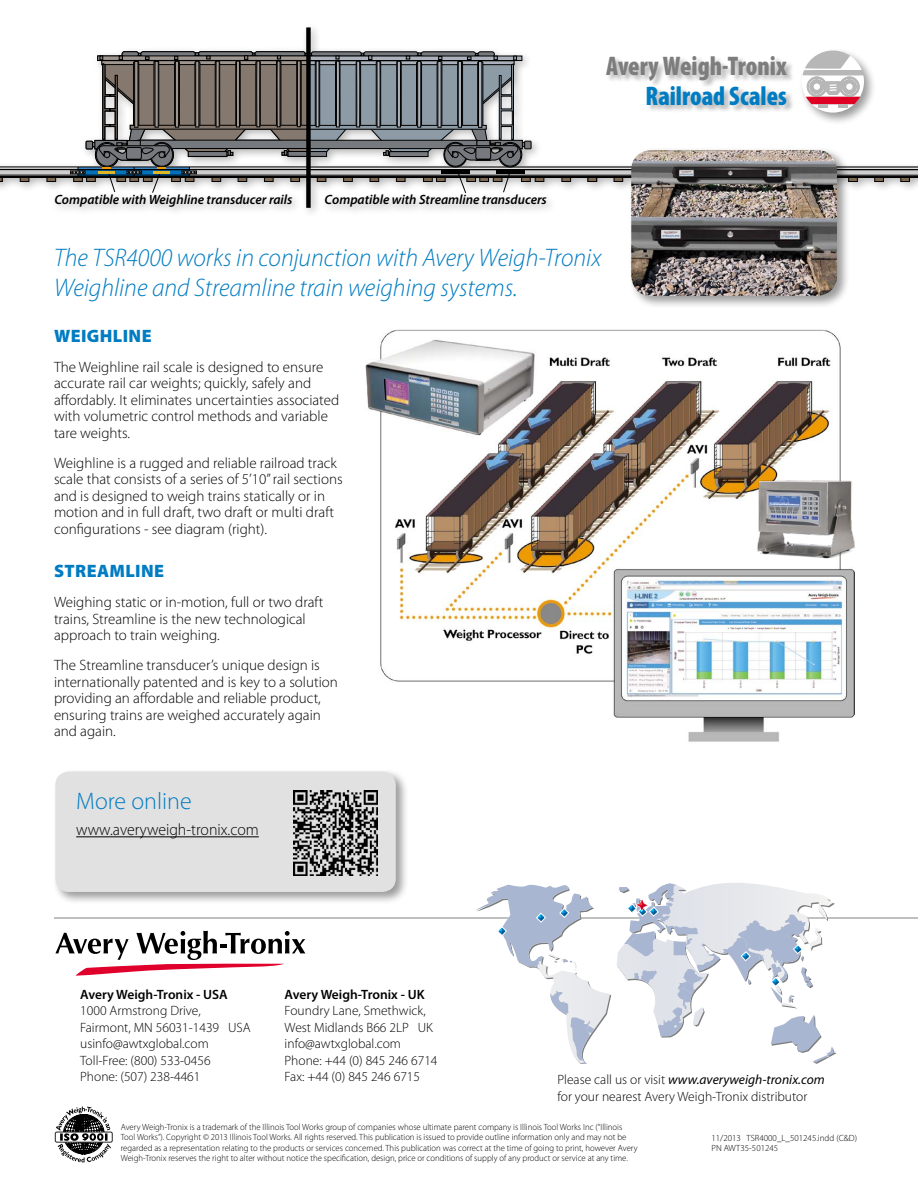
<style>
.page{position:relative;width:918px;height:1188px;background:#fff}
.page>*{position:absolute;margin:0;border:0;box-sizing:border-box;transform-origin:0 0}
.Cover-Title{font:900 condensed 27px "Myriad Pro";color:#7d7d7d;scale:.95 1}
.Cover-Title-2{font:900 condensed 27px "Myriad Pro";color:#007cc2;scale:.95 1}
.Cover-Title-3{font:italic 300 25.5px/30.6px "Myriad Pro";color:#007cc2}
.IN_-_Copy_Subhead{font:300 24px "Myriad Pro";color:#007cc2}
.Body_Copy{font:900 18px "Myriad Pro";letter-spacing:.02em;color:#007cc2}
.Body_Header{font:900 18px "Myriad Pro";letter-spacing:.02em;color:#007cc2}
.IN_-_Body_Copy{font:300 16.5px "Myriad Pro";color:#000;scale:.96 1}
.Body_Copy-2{font:300 15px/16.5px "Myriad Pro";color:#000}
.Adddress{font:300 13.5px/16.5px "Myriad Pro";color:#000}
.t1{font:italic 600 13.5px "Myriad Pro";color:#000}
.Adddress-2{font:600 13.5px "Myriad Pro";color:#000}
.Address-Bold{font:600 13.5px "Myriad Pro";color:#000}
.Legal{font:300 9px/10.5px "Myriad Pro";color:#000}
.s1{font-weight:400;font-style:italic}
</style>
<div class="page">
<img style="left:365px;top:329px;width:489px;height:413px">
<hr style="left:54px;top:917px;width:864px;height:2px;background:#acacac">
<svg style="left:475px;top:884px;width:136px;height:179px"></svg>
<svg style="left:617px;top:883px;width:220px;height:180px"></svg>
<svg style="left:55px;top:1107px;width:57px;height:55px"></svg>
<svg style="left:55px;top:931px;width:250px;height:45px"></svg>
<div style="left:52px;top:768px;width:357px;height:137px;background:#000;opacity:.4"></div>
<div style="left:55px;top:772px;width:341px;height:120px;background:#e1e1e1;border-radius:14px"></div>
<hr style="left:76px;top:836px;width:183px;height:1px;background:#000">
<img style="left:293px;top:791px;width:85px;height:85px">
<div style="left:0;top:23px;width:918px;height:196px;background:#000;opacity:.3"></div>
<svg style="left:0;top:51px;width:918px;height:142px"></svg>
<div style="left:306px;top:27px;width:5px;height:181px;background:#000"></div>
<div style="left:628px;top:147px;width:222px;height:162px;background:#000;opacity:.4"></div>
<img style="left:631px;top:150px;width:206px;height:146px">
<img style="left:746px;top:472px;width:109px;height:92px">
<p class="t1" style="left:54px;top:192px;width:240px">Compatible with Weighline transducer rails</p>
<p class="t1" style="left:325px;top:192px;width:224px">Compatible with Streamline transducers</p>
<p class="Cover-Title" style="left:606px;top:48px;width:192px">Avery Weigh-Tronix</p>
<p class="Cover-Title-2" style="left:646px;top:78px;width:150px">Railroad Scales</p>
<p class="Cover-Title-3" style="left:54px;top:242px;width:549px">The TSR4000 works in conjunction with Avery Weigh-Tronix<br>Weighline and Streamline train weighing systems.</p>
<p class="Body_Header" style="left:54px;top:324px;width:99px">WEIGHLINE</p>
<p class="Body_Copy-2" style="left:54px;top:358px;width:287px">The Weighline rail scale is designed to ensure accurate rail car weights; quickly, safely and affordably. It eliminates uncertainties associated with volumetric control methods and variable tare weights.</p>
<p class="Body_Copy-2" style="left:54px;top:454px;width:290px">Weighline is a rugged and reliable railroad track scale that consists of a series of 5’10” rail sections and is designed to weigh trains statically or in motion and in full draft, two draft or multi draft configurations - see diagram (right).</p>
<p class="Body_Copy" style="left:54px;top:559px;width:111px">STREAMLINE</p>
<p class="Body_Copy-2" style="left:54px;top:594px;width:271px">Weighing static or in-motion, full or two draft trains, Streamline is the new technological approach to train weighing.</p>
<p class="Body_Copy-2" style="left:54px;top:657px;width:285px">The Streamline transducer’s unique design is internationally patented and is key to a solution providing an affordable and reliable product, ensuring trains are weighed accurately again and again.</p>
<p class="IN_-_Copy_Subhead" style="left:76px;top:787px;width:117px">More online</p>
<p class="IN_-_Body_Copy" style="left:76px;top:820px;width:192px">www.averyweigh-tronix.com</p>
<p class="Adddress-2" style="left:80px;top:986px;width:149px">Avery Weigh-Tronix - USA</p>
<p class="Adddress" style="left:80px;top:1002px;width:122px">1000 Armstrong Drive,</p>
<p class="Adddress" style="left:80px;top:1019px;width:172px">Fairmont, MN 56031-1439 USA</p>
<p class="Adddress" style="left:80px;top:1035px;width:130px">usinfo@awtxglobal.com</p>
<p class="Adddress" style="left:80px;top:1052px;width:132px">Toll-Free: (800) 533-0456<br>Phone: (507) 238-4461</p>
<p class="Address-Bold" style="left:285px;top:986px;width:141px">Avery Weigh-Tronix - UK</p>
<p class="Adddress" style="left:285px;top:1002px;width:150px">Foundry Lane, Smethwick,<br>West Midlands B66 2LP UK</p>
<p class="Adddress" style="left:285px;top:1035px;width:118px">info@awtxglobal.com</p>
<p class="Adddress" style="left:285px;top:1052px;width:154px">Phone: +44 (0) 845 246 6714<br>Fax: +44 (0) 845 246 6715</p>
<p class="Adddress" style="left:558px;top:1071px;width:269px">Please call us or visit <span class="s1">www.averyweigh-tronix.com </span>for your nearest Avery Weigh-Tronix distributor</p>
<p class="Legal" style="left:121px;top:1121px;width:518px">Avery Weigh-Tronix is a trademark of the Illinois Tool Works group of companies whose ultimate parent company is Illinois Tool Works Inc (“Illinois Tool Works”). Copyright © 2013 Illinois Tool Works. All rights reserved. This publication is issued to provide outline information only and may not be regarded as a representation relating to the products or services concerned. This publication was correct at the time of going to print, however Avery Weigh-Tronix reserves the right to alter without notice the specification, design, price or conditions of supply of any product or service at any time.</p>
<p class="Legal" style="left:712px;top:1132px;width:147px">11/2013 TSR4000_L_501245.indd (C&amp;D)</p>
<p class="Legal" style="left:712px;top:1143px;width:68px">PN AWT35-501245</p>
</div>
